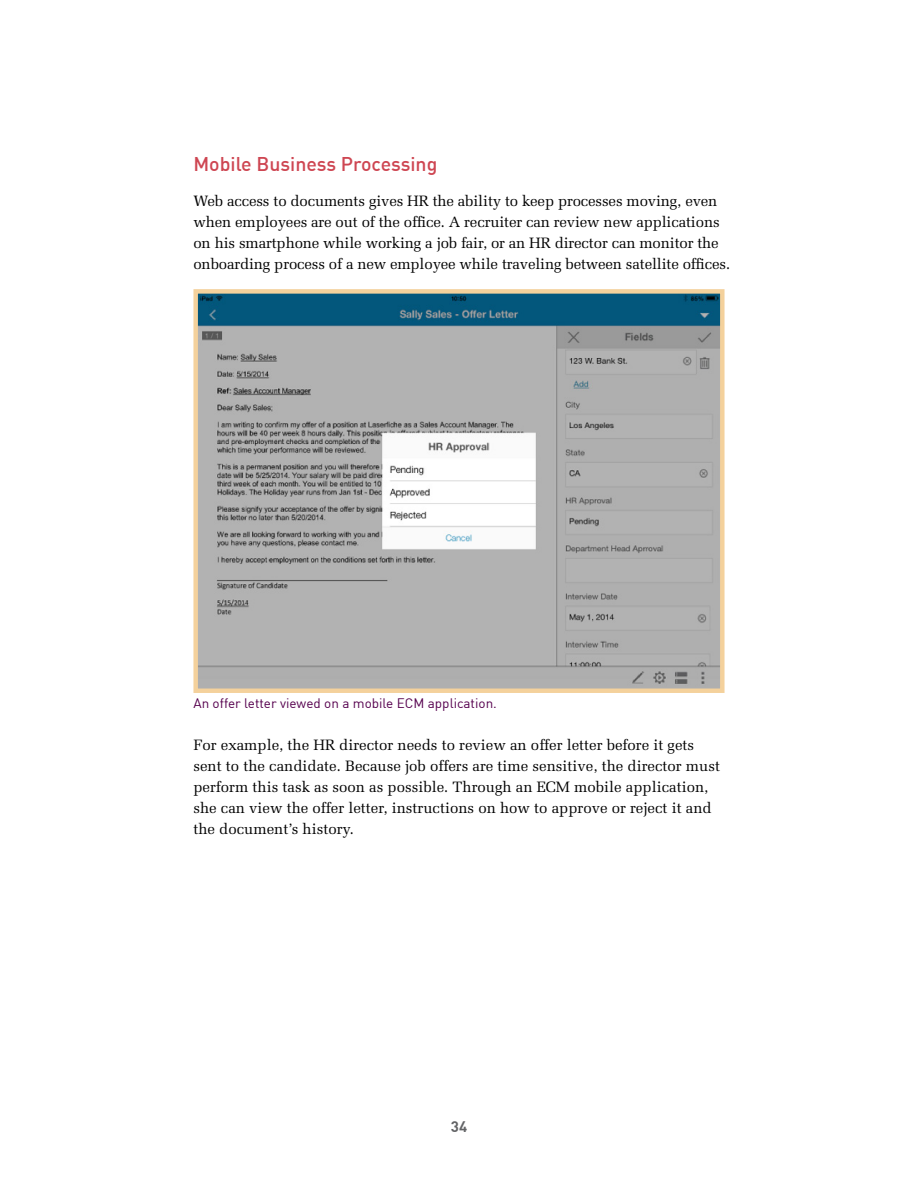
<style>
.page{position:relative;width:918px;height:1188px;background:#fff}
.page>*{position:absolute;margin:0;border:0;box-sizing:border-box;transform-origin:0 0}
.t1{font:500 19.5px "DIN";color:#ce4652}
.t2{font:15px/21px "Melior";color:#000}
.t3{font:700 15px "DIN";color:#636466}
.t4{font:13.5px "DIN";color:#56004e}
</style>
<div class="page">
<svg style="left:193px;top:289px;width:532px;height:404px;background:#a6abac"></svg>
<h1 class="t1" style="left:193px;top:152px;width:245px">Mobile Business Processing</h1>
<p class="t2" style="left:193px;top:190px;width:538px">Web access to documents gives HR the ability to keep processes moving, even when employees are out of the office. A recruiter can review new applications on his smartphone while working a job fair, or an HR director can monitor the onboarding process of a new employee while traveling between satellite offices.</p>
<p class="t4" style="left:193px;top:695px;width:305px">An offer letter viewed on a mobile ECM application.</p>
<p class="t2" style="left:193px;top:735px;width:528px">For example, the HR director needs to review an offer letter before it gets sent to the candidate. Because job offers are time sensitive, the director must perform this task as soon as possible. Through an ECM mobile application, she can view the offer letter, instructions on how to approve or reject it and the document’s history.</p>
<p class="t3" style="left:451px;top:1117px;width:18px">34</p>
</div>
